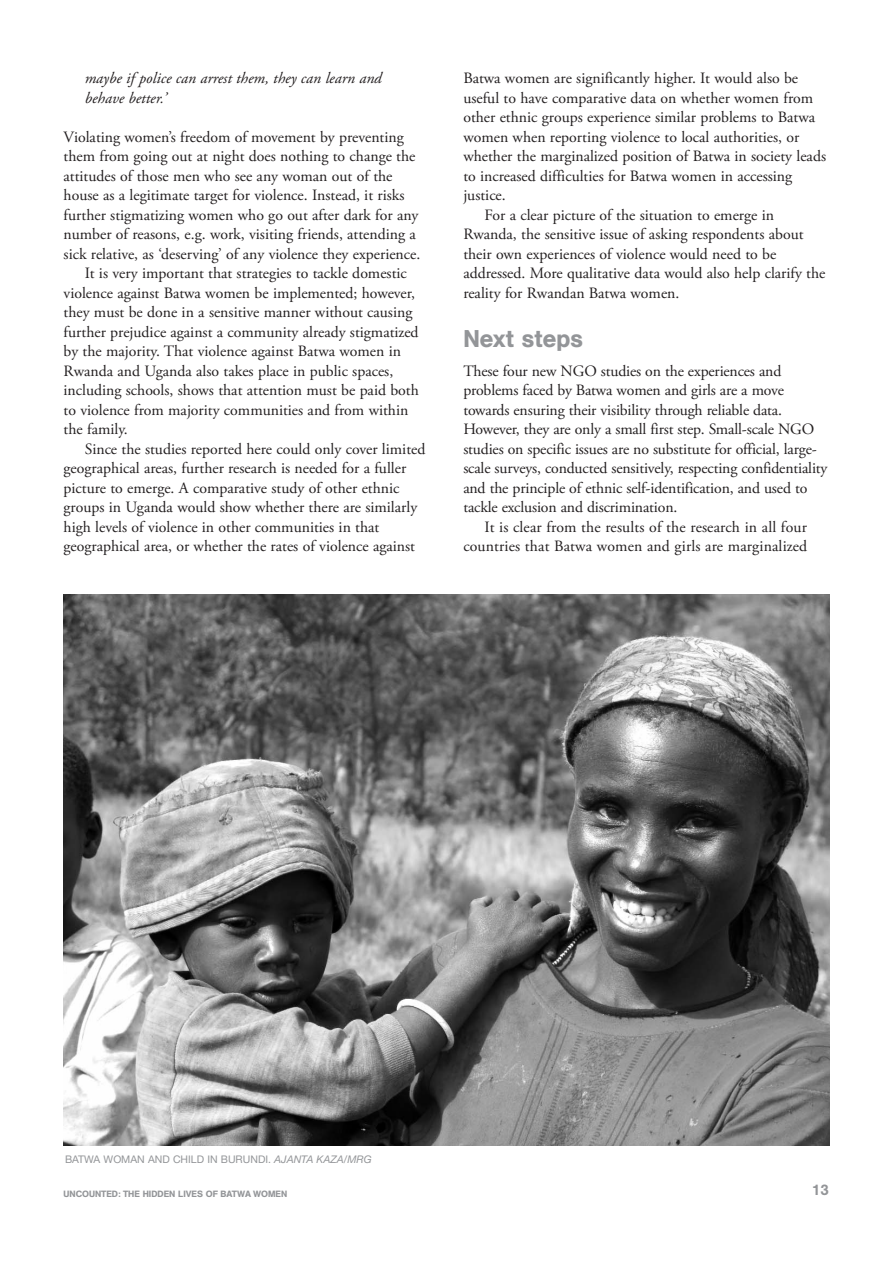
<style>
.page{position:relative;width:893px;height:1263px;background:#fff}
.page>*{position:absolute;margin:0;border:0;box-sizing:border-box;transform-origin:0 0}
.t1{font:500 24px "AG Book BQ";color:#939598}
.t2{font:15.75px/19.5px "Adobe Garamond Pro";color:#231f20}
.t3{font:italic 15.75px/19.5px "Adobe Garamond Pro";color:#231f20}
.t4{font:500 15px "AG Book BQ";color:#939598}
.t5{font:10.5px "Helvetica Neue LT Com";color:#939598}
.t6{font:500 9px "AG Book BQ";color:#939598}
.s1{font-style:italic}
</style>
<div class="page">
<img style="left:64px;top:594px;width:765px;height:552px">
<p class="t3" style="left:85px;top:70px;width:298px">maybe if police can arrest them, they can learn and behave better.’</p>
<p class="t2" style="left:64px;top:129px;width:342px">Violating women’s freedom of movement by preventing</p>
<p class="t2" style="left:64px;top:148px;width:353px">them from going out at night does nothing to change the</p>
<p class="t2" style="left:64px;top:168px;width:330px">attitudes of those men who see any woman out of the</p>
<p class="t2" style="left:64px;top:187px;width:342px">house as a legitimate target for violence. Instead, it risks</p>
<p class="t2" style="left:64px;top:207px;width:356px">further stigmatizing women who go out after dark for any</p>
<p class="t2" style="left:64px;top:226px;width:354px">number of reasons, e.g. work, visiting friends, attending a</p>
<p class="t2" style="left:64px;top:246px;width:358px">sick relative, as ‘deserving’ of any violence they experience.</p>
<p class="t2" style="left:85px;top:265px;width:323px">It is very important that strategies to tackle domestic</p>
<p class="t2" style="left:64px;top:285px;width:353px">violence against Batwa women be implemented; however,</p>
<p class="t2" style="left:64px;top:304px;width:350px">they must be done in a sensitive manner without causing</p>
<p class="t2" style="left:64px;top:324px;width:357px">further prejudice against a community already stigmatized</p>
<p class="t2" style="left:64px;top:343px;width:339px">by the majority. That violence against Batwa women in</p>
<p class="t2" style="left:64px;top:363px;width:331px">Rwanda and Uganda also takes place in public spaces,</p>
<p class="t2" style="left:64px;top:382px;width:357px">including schools, shows that attention must be paid both</p>
<p class="t2" style="left:64px;top:402px;width:346px">to violence from majority communities and from within</p>
<p class="t2" style="left:64px;top:421px;width:66px">the family.</p>
<p class="t2" style="left:85px;top:441px;width:342px">Since the studies reported here could only cover limited</p>
<p class="t2" style="left:64px;top:460px;width:344px">geographical areas, further research is needed for a fuller</p>
<p class="t2" style="left:64px;top:480px;width:337px">picture to emerge. A comparative study of other ethnic</p>
<p class="t2" style="left:64px;top:499px;width:355px">groups in Uganda would show whether there are similarly</p>
<p class="t2" style="left:64px;top:519px;width:317px">high levels of violence in other communities in that</p>
<p class="t2" style="left:64px;top:538px;width:353px">geographical area, or whether the rates of violence against</p>
<p class="t2" style="left:463px;top:70px;width:336px">Batwa women are significantly higher. It would also be</p>
<p class="t2" style="left:463px;top:90px;width:351px">useful to have comparative data on whether women from</p>
<p class="t2" style="left:463px;top:109px;width:353px">other ethnic groups experience similar problems to Batwa</p>
<p class="t2" style="left:463px;top:129px;width:338px">women when reporting violence to local authorities, or</p>
<p class="t2" style="left:463px;top:148px;width:364px">whether the marginalized position of Batwa in society leads</p>
<p class="t2" style="left:463px;top:168px;width:330px">to increased difficulties for Batwa women in accessing</p>
<p class="t2" style="left:463px;top:187px;width:44px">justice.</p>
<p class="t2" style="left:485px;top:207px;width:291px">For a clear picture of the situation to emerge in</p>
<p class="t2" style="left:463px;top:226px;width:342px">Rwanda, the sensitive issue of asking respondents about</p>
<p class="t2" style="left:463px;top:246px;width:314px">their own experiences of violence would need to be</p>
<p class="t2" style="left:463px;top:265px;width:364px">addressed. More qualitative data would also help clarify the</p>
<p class="t2" style="left:463px;top:285px;width:218px">reality for Rwandan Batwa women.</p>
<h1 class="t1" style="left:463px;top:330px;width:121px">Next steps</h1>
<p class="t2" style="left:463px;top:363px;width:366px">These four new NGO studies on the experiences and problems faced by Batwa women and girls are a move towards ensuring their visibility through reliable data.<br>However, they are only a small first step. Small-scale NGO studies on specific issues are no substitute for official, large&shy;scale surveys, conducted sensitively, respecting confidentiality and the principle of ethnic self-identification, and used to tackle exclusion and discrimination.</p>
<p class="t2" style="left:463px;top:519px;width:345px;text-align:right">It is clear from the results of the research in all four countries that Batwa women and girls are marginalized</p>
<p class="t5" style="left:65px;top:1155px;width:308px">BATWA WOMAN AND CHILD IN BURUNDI. <span class="s1">AJANTA KAZA/MRG</span></p>
<p class="t6" style="left:64px;top:1191px;width:225px">UNCOUNTED: THE HIDDEN LIVES OF BATWA WOMEN</p>
<p class="t4" style="left:812px;top:1185px;width:18px">13</p>
</div>
